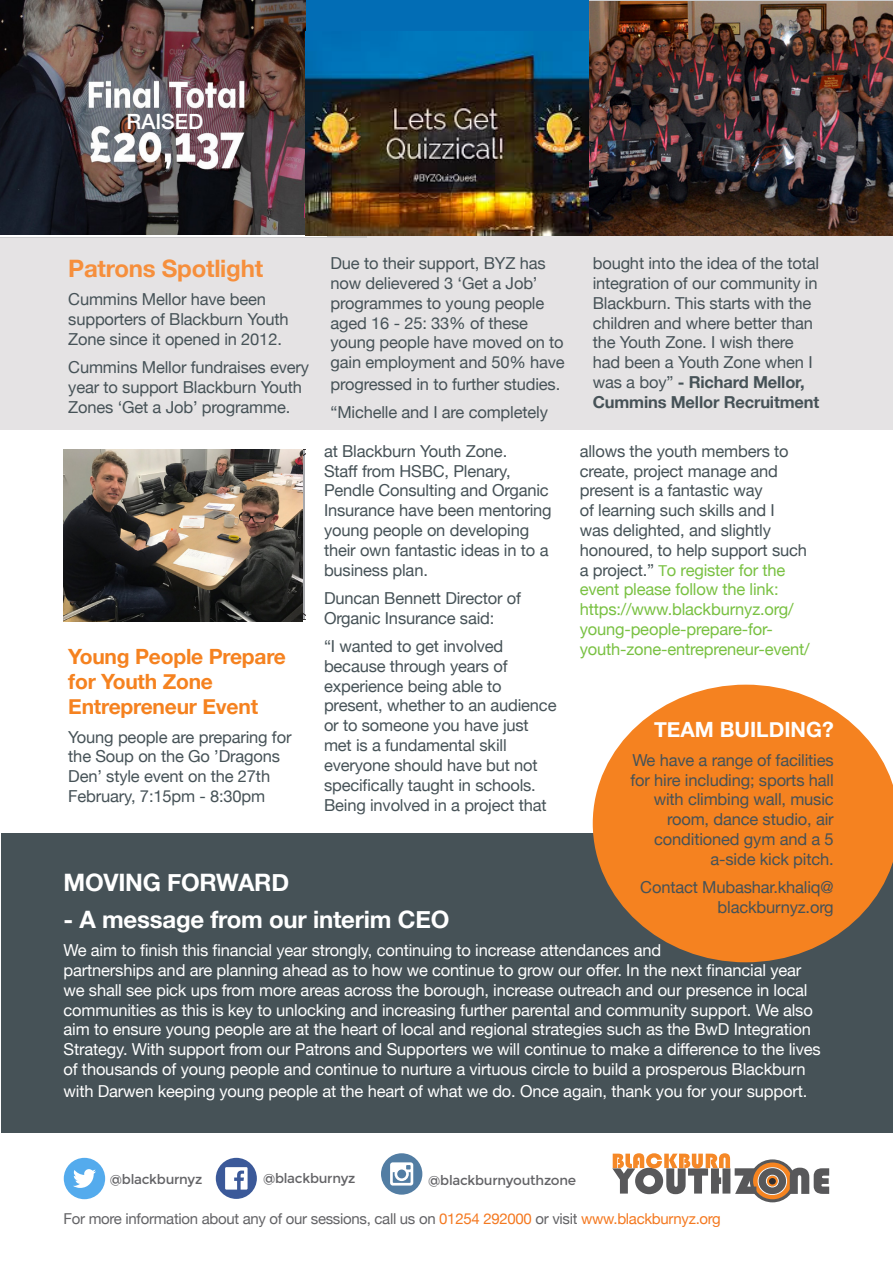
<style>
.page{position:relative;width:893px;height:1263px;background:#fff}
.page>*{position:absolute;margin:0;border:0;box-sizing:border-box;transform-origin:0 0}
.t1{font:700 24px "Helvetica Neue";letter-spacing:-.01em;color:#fff}
.t2{font:700 24px "Helvetica Neue";letter-spacing:-.01em;color:#f68f3c}
.t3{font:700 21px/25.2px "Helvetica Neue";letter-spacing:-.01em;color:#f58220}
.t4{font:700 21px "Helvetica Neue";color:#fff}
.t5{font:500 21px "Helvetica Neue";color:#fff}
.t6{font:16.5px/19.8px "Helvetica Neue";letter-spacing:-.01em;color:#465257}
.t7{font:16.5px/19.8px "Helvetica Neue";letter-spacing:-.01em;color:#fff}
.t8{font:15px "Helvetica Neue";letter-spacing:-.02em;color:#636366}
.t9{font:13.5px "Montserrat";letter-spacing:-.02em;color:#636366}
.s1{font-weight:700}
.s2{font-size:15px;color:#79c142}
.s3{color:#79c142}
.s4{color:#f47921}
</style>
<div class="page">
<div style="left:1px;top:834px;width:892px;height:299px;background:#465257"></div>
<div style="left:0;top:0;width:893px;height:429px;background:#e5e3e4"></div>
<svg style="left:593px;top:685px;width:300px;height:277px;fill:#f58220"></svg>
<img style="left:0;top:0;width:306px;height:235px">
<img style="left:588px;top:1px;width:305px;height:234px">
<div style="left:306px;top:0;width:282px;height:235px;background:#026db5"></div>
<img style="left:306px;top:32px;width:282px;height:203px">
<img style="left:64px;top:449px;width:238px;height:173px">
<div style="left:381px;top:1153px;width:41px;height:41px;background:#527da3;border-radius:50%"></div>
<svg style="left:390px;top:1162px;width:23px;height:23px"></svg>
<div style="left:64px;top:1158px;width:41px;height:41px;background:#54abed;border-radius:50%"></div>
<svg style="left:73px;top:1169px;width:23px;height:19px"></svg>
<div style="left:216px;top:1158px;width:41px;height:41px;background:#3b5999;border-radius:50%"></div>
<svg style="left:225px;top:1167px;width:23px;height:22px"></svg>
<svg style="left:612px;top:1153px;width:217px;height:49px"></svg>
<p class="t5" style="left:127px;top:105px;width:78px">RAISED</p>
<p class="t2" style="left:68px;top:249px;width:196px">Patrons Spotlight</p>
<p class="t6" style="left:68px;top:290px;width:222px">Cummins Mellor have been supporters of Blackburn Youth<br>Zone since it opened in 2012.</p>
<p class="t6" style="left:68px;top:358px;width:242px">Cummins Mellor fundraises every year to support Blackburn Youth<br>Zones ‘Get a Job’ programme.</p>
<p class="t6" style="left:330px;top:254px;width:236px">Due to their support, BYZ has now delievered 3 ‘Get a Job’ programmes to young people aged 16 - 25: 33% of these young people have moved on to gain employment and 50% have</p>
<p class="t6" style="left:330px;top:375px;width:231px">progressed in to further studies.</p>
<p class="t6" style="left:330px;top:403px;width:219px">“Michelle and I are completely</p>
<p class="t6" style="left:593px;top:254px;width:228px">bought into the idea of the total integration of our community in<br>Blackburn. This starts with the children and where better than the Youth Zone. I wish there had been a Youth Zone when I was a boy” <span class="s1">- Richard Mellor,<br>Cummins Mellor Recruitment</span></p>
<p class="t6" style="left:324px;top:442px;width:229px">at Blackburn Youth Zone.<br>Staff from HSBC, Plenary,<br>Pendle Consulting and Organic<br>Insurance have been mentoring young people on developing their own fantastic ideas in to a business plan.</p>
<p class="t6" style="left:324px;top:589px;width:198px">Duncan Bennett Director of<br>Organic Insurance said:</p>
<p class="t6" style="left:324px;top:637px;width:234px">“I wanted to get involved because through years of experience being able to present, whether to an audience or to someone you have just met is a fundamental skill everyone should have but not specifically taught in schools.<br>Being involved in a project that</p>
<p class="t6" style="left:580px;top:442px;width:231px">allows the youth members to create, project manage and present is a fantastic way<br>of learning such skills and I<br>was delighted, and slightly honoured, to help support such a project.” <span class="s2">T</span><span class="s3">o register for the event please follow the link: https://www.blackburnyz.org/ young-people-prepare-for&shy;youth-zone-entrepreneur-event/</span></p>
<p class="t3" style="left:68px;top:644px;width:219px">Young People Prepare for Youth Zone<br>Entrepreneur Event</p>
<p class="t6" style="left:68px;top:728px;width:225px">Young people are preparing for the Soup on the Go ’Dragons<br>Den’ style event on the 27th<br>February, 7:15pm - 8:30pm</p>
<p class="t4" style="left:654px;top:713px;width:181px">TEAM BUILDING?</p>
<p class="t6" style="left:630px;top:751px;width:205px;text-align:right">We have a range of facilities for hire including; sports hall with climbing wall, music room, dance studio, air conditioned gym and a 5 a-side kick pitch.</p>
<p class="t6" style="left:640px;top:878px;width:195px;text-align:right">Contact Mubashar.khaliq@ blackburnyz.org</p>
<p class="t1" style="left:64px;top:863px;width:227px">MOVING FORWARD</p>
<p class="t1" style="left:64px;top:900px;width:387px">- A message from our interim CEO</p>
<p class="t7" style="left:64px;top:941px;width:759px">We aim to finish this financial year strongly, continuing to increase attendances and<br>partnerships and are planning ahead as to how we continue to grow our offer. In the next financial year we shall see pick ups from more areas across the borough, increase outreach and our presence in local communities as this is key to unlocking and increasing further parental and community support. We also aim to ensure young people are at the heart of local and regional strategies such as the BwD Integration Strategy. With support from our Patrons and Supporters we will continue to make a difference to the lives of thousands of young people and continue to nurture a virtuous circle to build a prosperous Blackburn</p>
<p class="t7" style="left:64px;top:1082px;width:745px">with Darwen keeping young people at the heart of what we do. Once again, thank you for your support.</p>
<p class="t9" style="left:110px;top:1171px;width:94px">@blackburnyz</p>
<p class="t9" style="left:263px;top:1171px;width:94px">@blackburnyz</p>
<p class="t9" style="left:428px;top:1172px;width:150px">@blackburnyouthzone</p>
<p class="t8" style="left:64px;top:1207px;width:659px">For more information about any of our sessions, call us on <span class="s4">01254 292000</span> or visit <span class="s4">www.blackburnyz.org</span></p>
</div>
